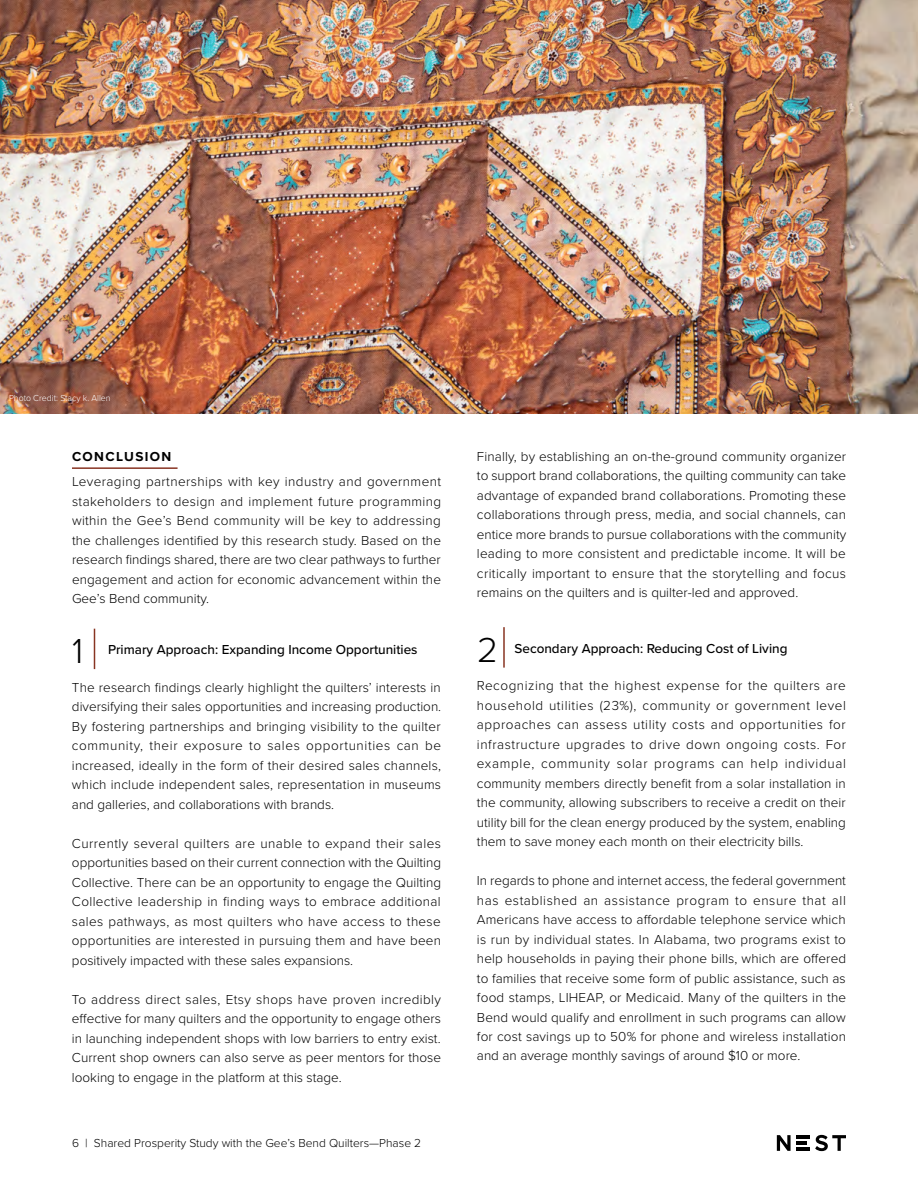
<style>
.page{position:relative;width:918px;height:1188px;background:#fff}
.page>*{position:absolute;margin:0;border:0;box-sizing:border-box;transform-origin:0 0}
.t1{font:300 36px "Proxima Nova";color:#000}
.t2{font:300 13.5px/19.5px "Proxima Nova";color:#000;text-align:justify}
.t3{font:500 13.5px "Proxima Nova";color:#000}
.t4{font:700 13.5px "Proxima Nova";letter-spacing:.1em;color:#000}
.t5{font:300 12px "Proxima Nova";color:#000}
.t6{font:300 9px "Proxima Nova";color:#fff}
</style>
<div class="page">
<hr style="left:796px;top:1135px;width:14px;height:3px;background:#000">
<hr style="left:796px;top:1141px;width:11px;height:4px;background:#000">
<hr style="left:796px;top:1148px;width:14px;height:3px;background:#000">
<svg style="left:777px;top:1135px;width:14px;height:16px"></svg>
<svg style="left:815px;top:1135px;width:31px;height:16px"></svg>
<hr style="left:72px;top:467px;width:106px;height:2px;background:#883422">
<hr style="left:94px;top:629px;width:1px;height:40px;background:#883422">
<hr style="left:503px;top:627px;width:2px;height:41px;background:#883422">
<img style="left:0;top:0;width:918px;height:414px">
<p class="t6" style="left:9px;top:392px;width:103px">Photo Credit: Stacy k. Allen</p>
<p class="t4" style="left:72px;top:446px;width:101px">CONCLUSION</p>
<p class="t2" style="left:72px;top:471px;width:371px">Leveraging partnerships with key industry and government stakeholders to design and implement future programming within the Gee’s Bend community will be key to addressing the challenges identified by this research study. Based on the research findings shared, there are two clear pathways to further engagement and action for economic advancement within the Gee’s Bend community.</p>
<h1 class="t1" style="left:72px;top:624px;width:13px">1</h1>
<p class="t3" style="left:108px;top:640px;width:311px">Primary Approach: Expanding Income Opportunities</p>
<p class="t2" style="left:72px;top:677px;width:371px">The research findings clearly highlight the quilters’ interests in diversifying their sales opportunities and increasing production.<br>By fostering partnerships and bringing visibility to the quilter community, their exposure to sales opportunities can be increased, ideally in the form of their desired sales channels, which include independent sales, representation in museums and galleries, and collaborations with brands.</p>
<p class="t2" style="left:72px;top:833px;width:371px">Currently several quilters are unable to expand their sales opportunities based on their current connection with the Quilting Collective. There can be an opportunity to engage the Quilting Collective leadership in finding ways to embrace additional sales pathways, as most quilters who have access to these opportunities are interested in pursuing them and have been positively impacted with these sales expansions.</p>
<p class="t2" style="left:72px;top:989px;width:371px">To address direct sales, Etsy shops have proven incredibly effective for many quilters and the opportunity to engage others in launching independent shops with low barriers to entry exist.<br>Current shop owners can also serve as peer mentors for those looking to engage in the platform at this stage.</p>
<p class="t5" style="left:72px;top:1134px;width:351px">6 | Shared Prosperity Study with the Gee’s Bend Quilters—Phase 2</p>
<p class="t2" style="left:477px;top:446px;width:371px">Finally, by establishing an on-the-ground community organizer to support brand collaborations, the quilting community can take advantage of expanded brand collaborations. Promoting these collaborations through press, media, and social channels, can entice more brands to pursue collaborations with the community leading to more consistent and predictable income. It will be critically important to ensure that the storytelling and focus remains on the quilters and is quilter-led and approved.</p>
<h1 class="t1" style="left:477px;top:623px;width:22px">2</h1>
<p class="t3" style="left:514px;top:638px;width:275px">Secondary Approach: Reducing Cost of Living</p>
<p class="t2" style="left:477px;top:675px;width:371px">Recognizing that the highest expense for the quilters are household utilities (23%), community or government level approaches can assess utility costs and opportunities for infrastructure upgrades to drive down ongoing costs. For example, community solar programs can help individual community members directly benefit from a solar installation in the community, allowing subscribers to receive a credit on their utility bill for the clean energy produced by the system, enabling them to save money each month on their electricity bills.</p>
<p class="t2" style="left:477px;top:870px;width:371px">In regards to phone and internet access, the federal government has established an assistance program to ensure that all Americans have access to affordable telephone service which is run by individual states. In Alabama, two programs exist to help households in paying their phone bills, which are offered to families that receive some form of public assistance, such as food stamps, LIHEAP, or Medicaid. Many of the quilters in the Bend would qualify and enrollment in such programs can allow for cost savings up to 50% for phone and wireless installation and an average monthly savings of around $10 or more.</p>
</div>
